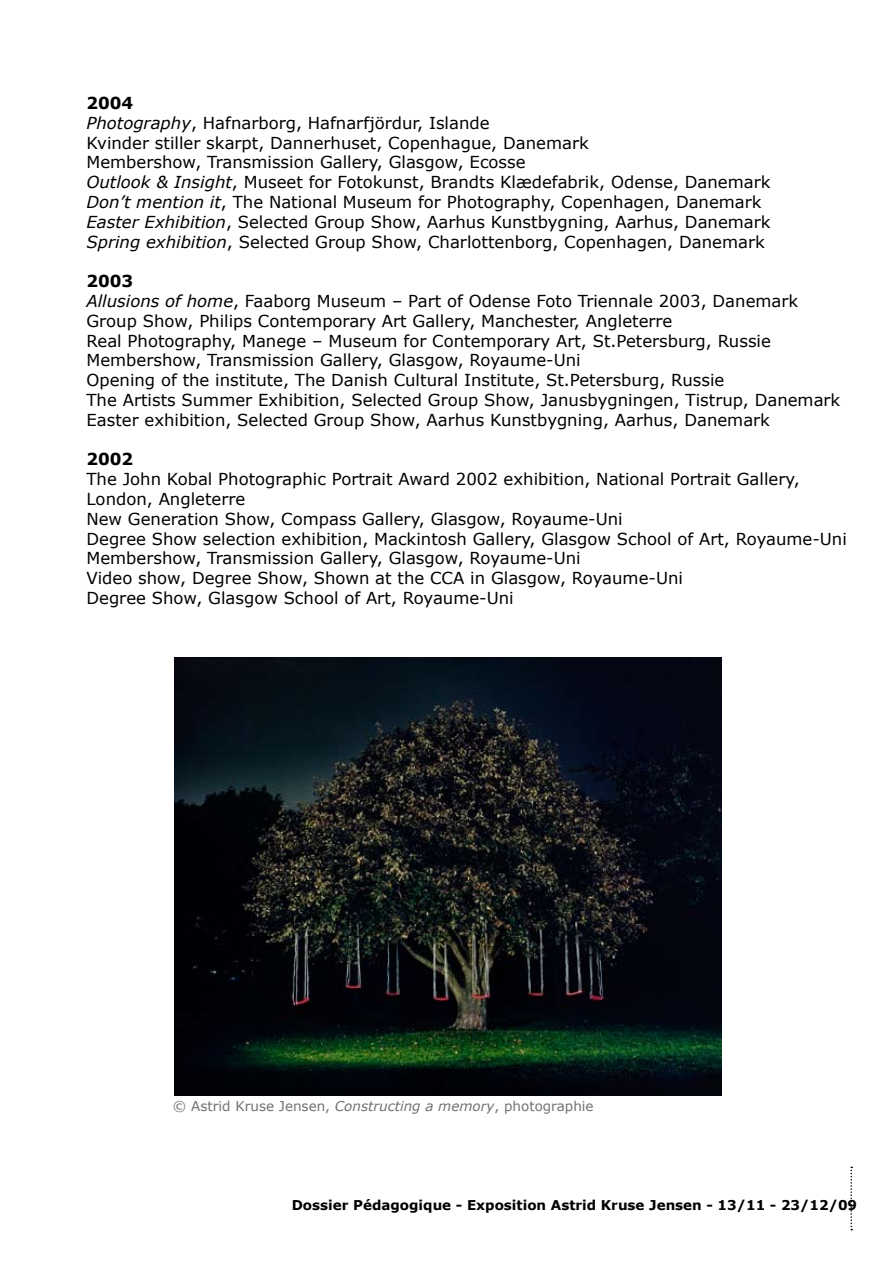
<style>
.page{position:relative;width:893px;height:1263px;background:#fff}
.page>*{position:absolute;margin:0;border:0;box-sizing:border-box;transform-origin:0 0}
.t1{font:16.5px/19.8px "Verdana";color:#000}
.t2{font:700 16.5px "Verdana";color:#000}
.t3{font:700 13.5px "Verdana";color:#000}
.t4{font:13.5px "Verdana";color:#707173}
.s1{font-weight:700}
.s2{font-style:italic}
</style>
<div class="page">
<svg style="left:850px;top:1166px;width:2px;height:64px"></svg>
<img style="left:174px;top:658px;width:547px;height:437px">
<p class="t1" style="left:86px;top:93px;width:686px"><span class="s1">2004<br></span><span class="s2">Photography</span>, Hafnarborg, Hafnarfjördur, Islande<br>Kvinder stiller skarpt, Dannerhuset, Copenhague, Danemark<br>Membershow, Transmission Gallery, Glasgow, Ecosse<br><span class="s2">Outlook &amp; Insight</span>, Museet for Fotokunst, Brandts Klædefabrik, Odense, Danemark <span class="s2">Don’t mention it</span>, The National Museum for Photography, Copenhagen, Danemark <span class="s2">Easter Exhibition</span>, Selected Group Show, Aarhus Kunstbygning, Aarhus, Danemark <span class="s2">Spring exhibition</span>, Selected Group Show, Charlottenborg, Copenhagen, Danemark</p>
<p class="t1" style="left:86px;top:271px;width:755px"><span class="s1">2003<br></span><span class="s2">Allusions of home</span>, Faaborg Museum – Part of Odense Foto Triennale 2003, Danemark Group Show, Philips Contemporary Art Gallery, Manchester, Angleterre<br>Real Photography, Manege – Museum for Contemporary Art, St.Petersburg, Russie Membershow, Transmission Gallery, Glasgow, Royaume-Uni<br>Opening of the institute, The Danish Cultural Institute, St.Petersburg, Russie<br>The Artists Summer Exhibition, Selected Group Show, Janusbygningen, Tistrup, Danemark Easter exhibition, Selected Group Show, Aarhus Kunstbygning, Aarhus, Danemark</p>
<p class="t2" style="left:86px;top:449px;width:48px">2002</p>
<p class="t1" style="left:86px;top:469px;width:762px">The John Kobal Photographic Portrait Award 2002 exhibition, National Portrait Gallery, London, Angleterre<br>New Generation Show, Compass Gallery, Glasgow, Royaume-Uni<br>Degree Show selection exhibition, Mackintosh Gallery, Glasgow School of Art, Royaume-Uni Membershow, Transmission Gallery, Glasgow, Royaume-Uni<br>Video show, Degree Show, Shown at the CCA in Glasgow, Royaume-Uni<br>Degree Show, Glasgow School of Art, Royaume-Uni</p>
<p class="t4" style="left:173px;top:1098px;width:422px">© Astrid Kruse Jensen, <span class="s2">Constructing a memory</span>, photographie</p>
<p class="t3" style="left:292px;top:1196px;width:567px">Dossier Pédagogique - Exposition Astrid Kruse Jensen - 13/11 - 23/12/09</p>
</div>
